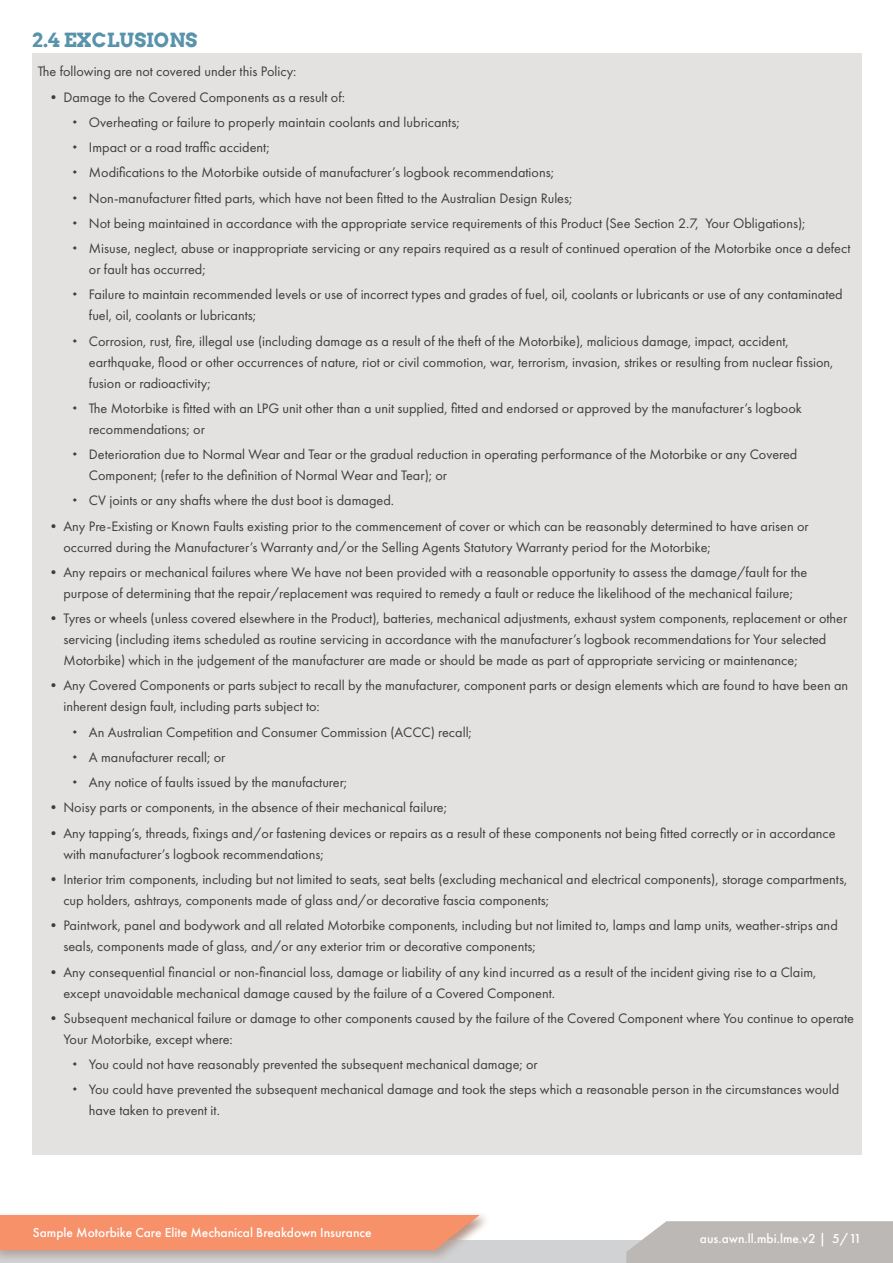
<style>
.page{position:relative;width:893px;height:1263px;background:#fff}
.page>*{position:absolute;margin:0;border:0;box-sizing:border-box;transform-origin:0 0}
.H2_Blue_Futura{font:700 19.5px "Arvo";color:#5893ab}
.Body{font:14.25px/21px "Futura PT";color:#3e3e3f}
.t1{font:500 13.5px "Futura PT";color:#fff}
</style>
<div class="page">
<div style="left:32px;top:53px;width:829px;height:1101px;background:#e3e2e1"></div>
<div style="left:0;top:1241px;width:893px;height:22px;background:#d1d2d4"></div>
<svg style="left:626px;top:1221px;width:267px;height:42px;background:#bebbb9"></svg>
<div style="left:0;top:1211px;width:490px;height:52px;background:#804931;opacity:.35"></div>
<div style="left:0;top:1215px;width:479px;height:35px;background:#f69169"></div>
<p class="H2_Blue_Futura" style="left:32px;top:27px;width:167px">2.4 EXCLUSIONS</p>
<p class="Body" style="left:38px;top:61px;width:260px">The following are not covered under this Policy:</p>
<p class="Body" style="left:46px;top:86px;width:300px">• Damage to the Covered Components as a result of:</p>
<p class="Body" style="left:89px;top:112px;width:372px">Overheating or failure to properly maintain coolants and lubricants;</p>
<p class="Body" style="left:89px;top:137px;width:182px">Impact or a road traffic accident;</p>
<p class="Body" style="left:89px;top:162px;width:467px">Modifications to the Motorbike outside of manufacturer’s logbook recommendations;</p>
<p class="Body" style="left:89px;top:187px;width:485px">Non-manufacturer fitted parts, which have not been fitted to the Australian Design Rules;</p>
<p class="Body" style="left:89px;top:213px;width:718px">Not being maintained in accordance with the appropriate service requirements of this Product (See Section 2.7, Your Obligations);</p>
<p class="Body" style="left:89px;top:238px;width:763px">Misuse, neglect, abuse or inappropriate servicing or any repairs required as a result of continued operation of the Motorbike once a defect or fault has occurred;</p>
<p class="Body" style="left:89px;top:284px;width:755px">Failure to maintain recommended levels or use of incorrect types and grades of fuel, oil, coolants or lubricants or use of any contaminated fuel, oil, coolants or lubricants;</p>
<p class="Body" style="left:89px;top:330px;width:746px">Corrosion, rust, fire, illegal use (including damage as a result of the theft of the Motorbike), malicious damage, impact, accident, earthquake, flood or other occurrences of nature, riot or civil commotion, war, terrorism, invasion, strikes or resulting from nuclear fission, fusion or radioactivity;</p>
<p class="Body" style="left:89px;top:398px;width:714px">The Motorbike is fitted with an LPG unit other than a unit supplied, fitted and endorsed or approved by the manufacturer’s logbook recommendations; or</p>
<p class="Body" style="left:89px;top:444px;width:710px">Deterioration due to Normal Wear and Tear or the gradual reduction in operating performance of the Motorbike or any Covered<br>Component; (refer to the definition of Normal Wear and Tear); or</p>
<p class="Body" style="left:89px;top:490px;width:307px">CV joints or any shafts where the dust boot is damaged.</p>
<p class="Body" style="left:63px;top:515px;width:747px;text-indent:-17px">• Any Pre-Existing or Known Faults existing prior to the commencement of cover or which can be reasonably determined to have arisen or occurred during the Manufacturer’s Warranty and/or the Selling Agents Statutory Warranty period for the Motorbike;</p>
<p class="Body" style="left:46px;top:562px;width:762px;text-align:center">• Any repairs or mechanical failures where We have not been provided with a reasonable opportunity to assess the damage/fault for the purpose of determining that the repair/replacement was required to remedy a fault or reduce the likelihood of the mechanical failure;</p>
<p class="Body" style="left:63px;top:608px;width:785px;text-indent:-17px">• Tyres or wheels (unless covered elsewhere in the Product), batteries, mechanical adjustments, exhaust system components, replacement or other servicing (including items scheduled as routine servicing in accordance with the manufacturer’s logbook recommendations for Your selected<br>Motorbike) which in the judgement of the manufacturer are made or should be made as part of appropriate servicing or maintenance;</p>
<p class="Body" style="left:63px;top:675px;width:786px;text-indent:-17px">• Any Covered Components or parts subject to recall by the manufacturer, component parts or design elements which are found to have been an inherent design fault, including parts subject to:</p>
<p class="Body" style="left:89px;top:721px;width:384px">An Australian Competition and Consumer Commission (ACCC) recall;</p>
<p class="Body" style="left:89px;top:747px;width:138px">A manufacturer recall; or</p>
<p class="Body" style="left:89px;top:772px;width:260px">Any notice of faults issued by the manufacturer;</p>
<p class="Body" style="left:46px;top:797px;width:402px">• Noisy parts or components, in the absence of their mechanical failure;</p>
<p class="Body" style="left:63px;top:822px;width:774px;text-indent:-17px">• Any tapping’s, threads, fixings and/or fastening devices or repairs as a result of these components not being fitted correctly or in accordance with manufacturer’s logbook recommendations;</p>
<p class="Body" style="left:63px;top:869px;width:785px;text-indent:-17px">• Interior trim components, including but not limited to seats, seat belts (excluding mechanical and electrical components), storage compartments, cup holders, ashtrays, components made of glass and/or decorative fascia components;</p>
<p class="Body" style="left:63px;top:915px;width:776px;text-indent:-17px">• Paintwork, panel and bodywork and all related Motorbike components, including but not limited to, lamps and lamp units, weather-strips and seals, components made of glass, and/or any exterior trim or decorative components;</p>
<p class="Body" style="left:63px;top:961px;width:754px;text-indent:-17px">• Any consequential financial or non-financial loss, damage or liability of any kind incurred as a result of the incident giving rise to a Claim, except unavoidable mechanical damage caused by the failure of a Covered Component.</p>
<p class="Body" style="left:63px;top:1007px;width:792px;text-indent:-17px">• Subsequent mechanical failure or damage to other components caused by the failure of the Covered Component where You continue to operate<br>Your Motorbike, except where:</p>
<p class="Body" style="left:89px;top:1054px;width:450px">You could not have reasonably prevented the subsequent mechanical damage; or</p>
<p class="Body" style="left:89px;top:1079px;width:752px">You could have prevented the subsequent mechanical damage and took the steps which a reasonable person in the circumstances would have taken to prevent it.</p>
<p class="t1" style="left:33px;top:1224px;width:340px">Sample Motorbike Care Elite Mechanical Breakdown Insurance</p>
<p class="t1" style="left:700px;top:1230px;width:163px">aus.awn.ll.mbi.lme.v2 | 5/11</p>
</div>
